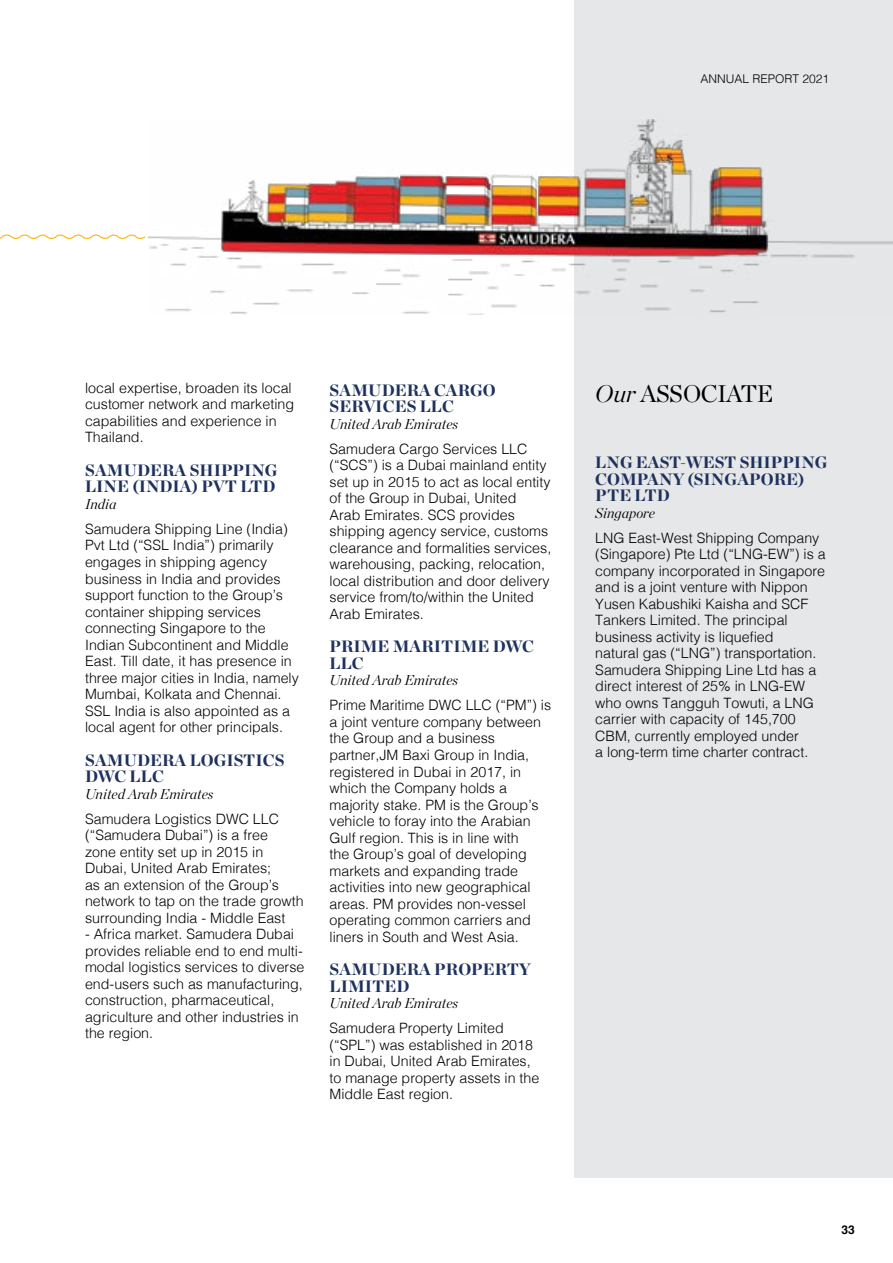
<style>
.page{position:relative;width:893px;height:1263px;background:#fff}
.page>*{position:absolute;margin:0;border:0;box-sizing:border-box;transform-origin:0 0}
.t1{font:24px "Chronicle Display";letter-spacing:-.02em;color:#000}
.t2{font:900 16.5px/16.5px "Chronicle Display";color:#1f325e}
.t3{font:300 14.25px/16.5px "Helvetica";color:#000}
.t4{font:italic 300 14.25px "Chronicle Display";color:#000}
.t5{font:300 12px "Helvetica";color:#000}
.t6{font:700 12px "Helvetica";color:#000}
.s1{font-weight:300;font-style:italic}
</style>
<div class="page">
<div style="left:574px;top:0;width:319px;height:1178px;background:#e6e7e8"></div>
<img style="left:149px;top:120px;width:744px;height:195px">
<svg style="left:0;top:234px;width:146px;height:5px"></svg>
<p class="t5" style="left:700px;top:68px;width:130px">ANNUAL REPORT 2021</p>
<p class="t3" style="left:85px;top:379px;width:211px">local expertise, broaden its local customer network and marketing capabilities and experience in<br>Thailand.</p>
<p class="t2" style="left:85px;top:461px;width:194px">SAMUDERA SHIPPING<br>LINE (INDIA) PVT LTD</p>
<p class="t4" style="left:85px;top:493px;width:33px">India</p>
<p class="t3" style="left:85px;top:520px;width:215px">Samudera Shipping Line (India)<br>Pvt Ltd (“SSL India”) primarily engages in shipping agency business in India and provides support function to the Group’s container shipping services connecting Singapore to the<br>Indian Subcontinent and Middle<br>East. Till date, it has presence in three major cities in India, namely<br>Mumbai, Kolkata and Chennai.<br>SSL India is also appointed as a local agent for other principals.</p>
<p class="t2" style="left:85px;top:750px;width:201px">SAMUDERA LOGISTICS<br>DWC LLC</p>
<p class="t4" style="left:85px;top:782px;width:130px">United Arab Emirates</p>
<p class="t3" style="left:85px;top:809px;width:220px">Samudera Logistics DWC LLC (“Samudera Dubai”) is a free<br>zone entity set up in 2015 in<br>Dubai, United Arab Emirates;<br>as an extension of the Group’s network to tap on the trade growth surrounding India - Middle East</p>
<p class="t3" style="left:85px;top:925px;width:221px">- Africa market. Samudera Dubai provides reliable end to end multi&shy;modal logistics services to diverse end-users such as manufacturing, construction, pharmaceutical, agriculture and other industries in the region.</p>
<p class="t2" style="left:330px;top:381px;width:168px">SAMUDERA CARGO<br>SERVICES LLC</p>
<p class="t4" style="left:330px;top:413px;width:130px">United Arab Emirates</p>
<p class="t3" style="left:330px;top:440px;width:223px">Samudera Cargo Services LLC (“SCS”) is a Dubai mainland entity set up in 2015 to act as local entity of the Group in Dubai, United<br>Arab Emirates. SCS provides shipping agency service, customs clearance and formalities services, warehousing, packing, relocation, local distribution and door delivery service from/to/within the United<br>Arab Emirates.</p>
<p class="t2" style="left:330px;top:637px;width:206px">PRIME MARITIME DWC<br>LLC</p>
<p class="t4" style="left:330px;top:669px;width:130px">United Arab Emirates</p>
<p class="t3" style="left:330px;top:696px;width:223px">Prime Maritime DWC LLC (“PM”) is a joint venture company between the Group and a business partner,JM Baxi Group in India, registered in Dubai in 2017, in which the Company holds a majority stake. PM is the Group’s vehicle to foray into the Arabian<br>Gulf region. This is in line with<br>the Group’s goal of developing markets and expanding trade activities into new geographical areas. PM provides non-vessel operating common carriers and liners in South and West Asia.</p>
<p class="t2" style="left:330px;top:960px;width:203px">SAMUDERA PROPERTY<br>LIMITED</p>
<p class="t4" style="left:330px;top:992px;width:130px">United Arab Emirates</p>
<p class="t3" style="left:330px;top:1019px;width:211px">Samudera Property Limited (“SPL”) was established in 2018 in Dubai, United Arab Emirates, to manage property assets in the<br>Middle East region.</p>
<h1 class="t1" style="left:595px;top:375px;width:179px"><span class="s1">Our</span> ASSOCIATE</h1>
<p class="t2" style="left:595px;top:453px;width:234px">LNG EAST-WEST SHIPPING<br>COMPANY (SINGAPORE)<br>PTE LTD</p>
<p class="t4" style="left:595px;top:502px;width:61px">Singapore</p>
<p class="t3" style="left:595px;top:528px;width:232px">LNG East-West Shipping Company (Singapore) Pte Ltd (“LNG-EW”) is a company incorporated in Singapore and is a joint venture with Nippon<br>Yusen Kabushiki Kaisha and SCF<br>Tankers Limited. The principal business activity is liquefied<br>natural gas (“LNG”) transportation.<br>Samudera Shipping Line Ltd has a direct interest of 25% in LNG-EW who owns Tangguh Towuti, a LNG carrier with capacity of 145,700<br>CBM, currently employed under<br>a long-term time charter contract.</p>
<p class="t6" style="left:841px;top:1220px;width:15px">33</p>
</div>
